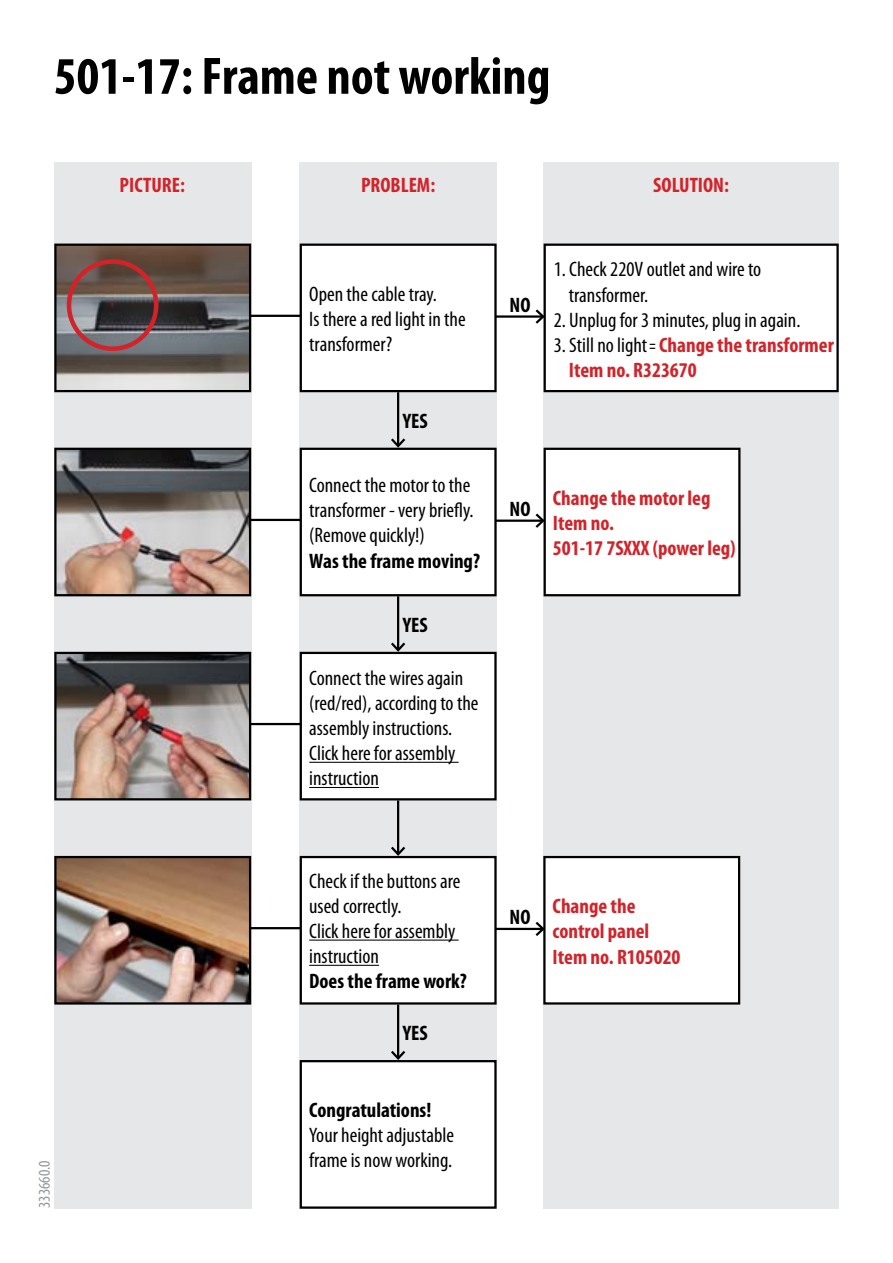
<style>
.page{position:relative;width:893px;height:1263px;background:#fff}
.page>*{position:absolute;margin:0;border:0;box-sizing:border-box;transform-origin:0 0}
.t1{font:700 condensed 52.95px "Myriad Pro";color:#000}
.t2{font:condensed 21px/25.2px "Myriad Pro";color:#000}
.t3{font:700 condensed 21px/25.2px "Myriad Pro";color:#d2232a}
.t4{font:700 condensed 21px "Myriad Pro";color:#000}
.t5{font:condensed 16.5px "Myriad Pro";color:#939598}
.s1{font-weight:400;color:#000}
</style>
<div class="page">
<div style="left:54px;top:162px;width:197px;height:1047px;background:#e6e7e8"></div>
<div style="left:299px;top:162px;width:198px;height:1047px;background:#e6e7e8"></div>
<div style="left:543px;top:162px;width:296px;height:1047px;background:#e6e7e8"></div>
<hr style="left:496px;top:315px;width:47px;height:3px;background:#000">
<svg style="left:533px;top:307px;width:11px;height:19px"></svg>
<hr style="left:496px;top:519px;width:47px;height:3px;background:#000">
<svg style="left:533px;top:511px;width:11px;height:19px"></svg>
<hr style="left:496px;top:928px;width:47px;height:2px;background:#000">
<svg style="left:533px;top:921px;width:10px;height:15px"></svg>
<div style="left:301px;top:245px;width:194px;height:146px;background:#fff"></div>
<div style="left:300px;top:244px;width:197px;height:148px;border:2px solid #000"></div>
<div style="left:301px;top:449px;width:194px;height:146px;background:#fff"></div>
<div style="left:300px;top:448px;width:197px;height:148px;border:2px solid #000"></div>
<div style="left:301px;top:653px;width:194px;height:146px;background:#fff"></div>
<div style="left:300px;top:652px;width:197px;height:148px;border:2px solid #000"></div>
<div style="left:301px;top:857px;width:194px;height:146px;background:#fff"></div>
<div style="left:300px;top:856px;width:197px;height:148px;border:2px solid #000"></div>
<div style="left:301px;top:1061px;width:194px;height:146px;background:#fff"></div>
<div style="left:300px;top:1060px;width:197px;height:149px;border:2px solid #000"></div>
<hr style="left:309px;top:762px;width:150px;height:1px;background:#000">
<hr style="left:309px;top:787px;width:70px;height:1px;background:#000">
<hr style="left:309px;top:939px;width:150px;height:2px;background:#000">
<hr style="left:309px;top:965px;width:70px;height:1px;background:#000">
<img style="left:57px;top:451px;width:191px;height:142px">
<div style="left:54px;top:448px;width:197px;height:148px;border:2px solid #000"></div>
<img style="left:57px;top:655px;width:191px;height:142px">
<div style="left:54px;top:652px;width:197px;height:148px;border:2px solid #000"></div>
<img style="left:57px;top:859px;width:191px;height:142px">
<div style="left:54px;top:856px;width:197px;height:148px;border:2px solid #000"></div>
<hr style="left:250px;top:315px;width:50px;height:2px;background:#000">
<hr style="left:250px;top:519px;width:50px;height:2px;background:#000">
<hr style="left:250px;top:723px;width:50px;height:2px;background:#000">
<hr style="left:250px;top:927px;width:50px;height:2px;background:#000">
<div style="left:545px;top:449px;width:194px;height:146px;background:#fff"></div>
<div style="left:544px;top:448px;width:196px;height:148px;border:2px solid #000"></div>
<div style="left:545px;top:245px;width:293px;height:146px;background:#fff"></div>
<div style="left:544px;top:244px;width:295px;height:148px;border:2px solid #000"></div>
<hr style="left:397px;top:392px;width:2px;height:54px;background:#000">
<svg style="left:389px;top:436px;width:19px;height:13px"></svg>
<hr style="left:397px;top:596px;width:2px;height:54px;background:#000">
<svg style="left:389px;top:640px;width:19px;height:13px"></svg>
<hr style="left:397px;top:800px;width:2px;height:54px;background:#000">
<svg style="left:389px;top:844px;width:19px;height:13px"></svg>
<hr style="left:397px;top:1004px;width:2px;height:54px;background:#000">
<svg style="left:389px;top:1048px;width:19px;height:14px"></svg>
<div style="left:544px;top:857px;width:195px;height:146px;background:#fff"></div>
<div style="left:543px;top:856px;width:197px;height:148px;border:2px solid #000"></div>
<img style="left:57px;top:247px;width:191px;height:142px">
<div style="left:54px;top:244px;width:197px;height:148px;border:2px solid #000"></div>
<div style="left:67px;top:259px;width:91px;height:92px;border:4px solid #d2232a;border-radius:50%"></div>
<h1 class="t1" style="left:54px;top:43px;width:498px">501-17: Frame not working</h1>
<p class="t3" style="left:120px;top:172px;width:67px">PICTURE:</p>
<p class="t3" style="left:361px;top:172px;width:76px">PROBLEM:</p>
<p class="t3" style="left:653px;top:172px;width:77px">SOLUTION:</p>
<p class="t5" style="left:34px;top:1208px;width:49px;rotate:-90deg">333660.0</p>
<p class="t2" style="left:305px;top:279px;width:124px">Åben kabelbakken.<br>Er der ødt lys i transformeren?</p>
<p class="t2" style="left:309px;top:281px;width:158px">Open the cable tray.<br>Is there a red light in the transformer?</p>
<p class="t4" style="left:403px;top:408px;width:26px">YES</p>
<p class="t2" style="left:309px;top:472px;width:166px">Connect the motor to the transformer - very briefly. (Remove quickly!)</p>
<p class="t4" style="left:309px;top:547px;width:172px">Was the frame moving?</p>
<p class="t4" style="left:403px;top:612px;width:26px">YES</p>
<p class="t2" style="left:309px;top:665px;width:171px">Connect the wires again (red/red), according to the assembly instructions.<br>Click here for assembly instruction</p>
<p class="t4" style="left:510px;top:292px;width:22px">NO</p>
<p class="t2" style="left:569px;top:257px;width:194px;text-indent:-15px">1. Check 220V outlet and wire to transformer.</p>
<p class="t2" style="left:554px;top:307px;width:248px">2. Unplug for 3 minutes, plug in again.</p>
<p class="t3" style="left:569px;top:332px;width:266px;text-indent:-15px"><span class="s1">3. Still no light =</span> Change the transformer<br>Item no. R323670</p>
<p class="t4" style="left:510px;top:496px;width:22px">NO</p>
<p class="t3" style="left:553px;top:485px;width:184px">Change the motor leg<br>Item no.<br>501-17 7SXXX (power leg)</p>
<p class="t2" style="left:309px;top:868px;width:153px">Check if the buttons are used correctly.<br>Click here for assembly instruction</p>
<p class="t4" style="left:309px;top:968px;width:159px">Does the frame work?</p>
<p class="t4" style="left:403px;top:1020px;width:26px">YES</p>
<p class="t4" style="left:309px;top:1097px;width:124px">Congratulations!</p>
<p class="t2" style="left:309px;top:1122px;width:146px">Your height adjustable frame is now working.</p>
<p class="t4" style="left:510px;top:904px;width:22px">NO</p>
<p class="t3" style="left:553px;top:893px;width:129px">Change the control panel<br>Item no. R105020</p>
</div>
